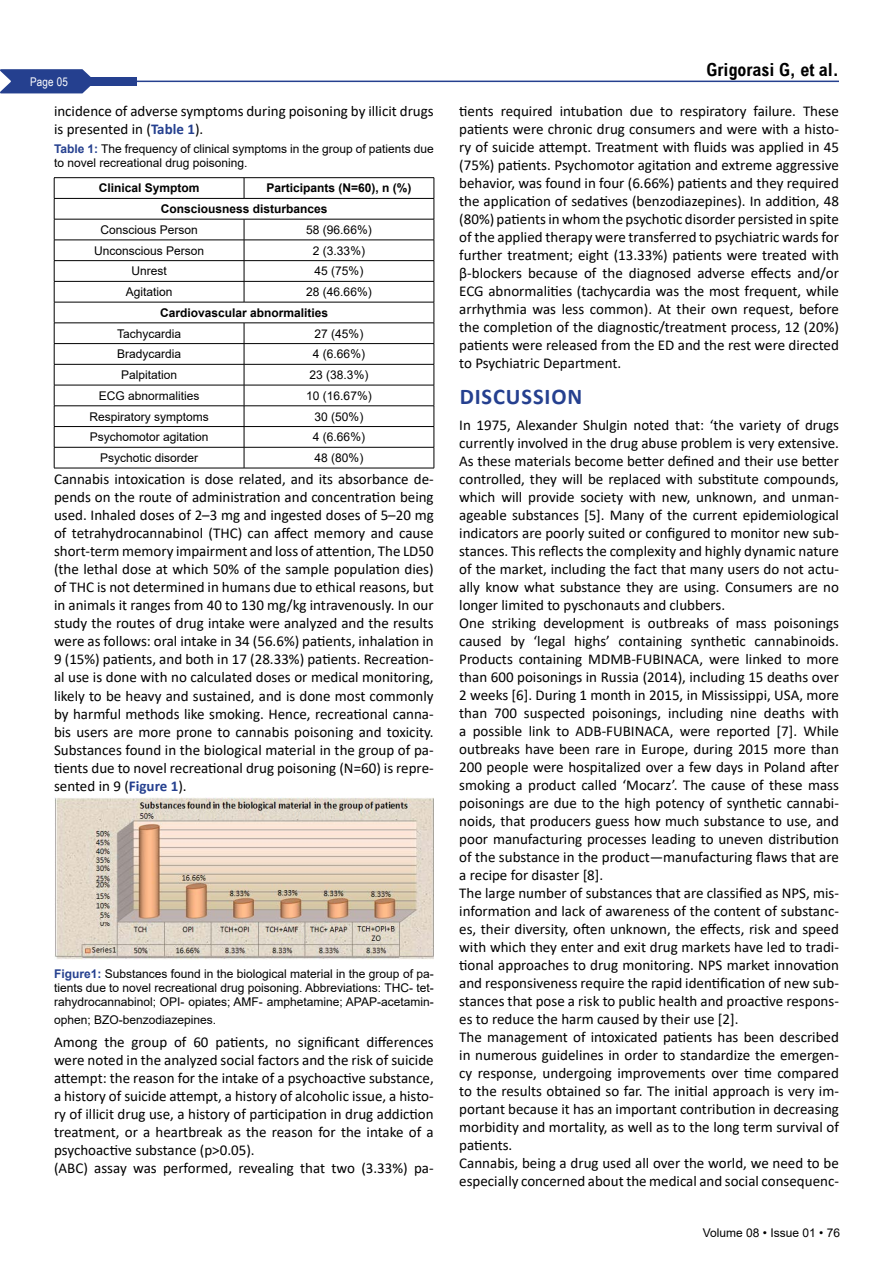
<style>
.page{position:relative;width:893px;height:1263px;background:#fff}
.page>*{position:absolute;margin:0;border:0;box-sizing:border-box;transform-origin:0 0}
.t1{font:700 22.5px "Calibri";letter-spacing:.04em;color:#25408f}
.t2{font:700 condensed 18px "Arial";color:#000}
.t3{font:15px/18px "Calibri";color:#000}
.t4{font:12px/14.4px "Arial";color:#000}
.t5{font:700 12px/20.7px "Arial";color:#000}
.t6{font:12px "Arial Narrow";letter-spacing:.015em;color:#fff}
.s1{font-weight:700;color:#25408f}
</style>
<div class="page">
<hr style="left:54px;top:81px;width:785px;height:1px;background:#25408f">
<svg style="left:0;top:69px;width:91px;height:24px;background:#40579c"></svg>
<div style="left:30px;top:77px;width:106px;height:9px;background:#25408f"></div>
<hr style="left:54px;top:177px;width:190px;height:1px;background:#000">
<hr style="left:244px;top:177px;width:190px;height:1px;background:#000">
<svg style="left:244px;top:178px;width:1px;height:20px"></svg>
<hr style="left:54px;top:198px;width:190px;height:1px;background:#000">
<hr style="left:244px;top:198px;width:190px;height:1px;background:#000">
<hr style="left:54px;top:219px;width:190px;height:1px;background:#000">
<hr style="left:244px;top:219px;width:190px;height:1px;background:#000">
<hr style="left:54px;top:240px;width:190px;height:1px;background:#000">
<hr style="left:244px;top:240px;width:190px;height:1px;background:#000">
<hr style="left:54px;top:260px;width:190px;height:1px;background:#000">
<hr style="left:244px;top:260px;width:190px;height:1px;background:#000">
<hr style="left:54px;top:281px;width:190px;height:1px;background:#000">
<hr style="left:244px;top:281px;width:190px;height:1px;background:#000">
<svg style="left:244px;top:219px;width:1px;height:83px"></svg>
<hr style="left:54px;top:302px;width:190px;height:1px;background:#000">
<hr style="left:244px;top:302px;width:190px;height:1px;background:#000">
<hr style="left:54px;top:323px;width:190px;height:1px;background:#000">
<hr style="left:244px;top:323px;width:190px;height:1px;background:#000">
<hr style="left:54px;top:343px;width:190px;height:1px;background:#000">
<hr style="left:244px;top:343px;width:190px;height:1px;background:#000">
<hr style="left:54px;top:364px;width:190px;height:1px;background:#000">
<hr style="left:244px;top:364px;width:190px;height:1px;background:#000">
<hr style="left:54px;top:385px;width:190px;height:1px;background:#000">
<hr style="left:244px;top:385px;width:190px;height:1px;background:#000">
<hr style="left:54px;top:406px;width:190px;height:1px;background:#000">
<hr style="left:244px;top:406px;width:190px;height:1px;background:#000">
<hr style="left:54px;top:426px;width:190px;height:1px;background:#000">
<hr style="left:244px;top:426px;width:190px;height:1px;background:#000">
<hr style="left:54px;top:447px;width:190px;height:1px;background:#000">
<svg style="left:54px;top:178px;width:1px;height:290px"></svg>
<hr style="left:244px;top:447px;width:190px;height:1px;background:#000">
<svg style="left:244px;top:323px;width:1px;height:145px"></svg>
<svg style="left:434px;top:178px;width:1px;height:290px"></svg>
<hr style="left:54px;top:468px;width:190px;height:1px;background:#000">
<hr style="left:244px;top:468px;width:190px;height:1px;background:#000">
<img style="left:55px;top:798px;width:379px;height:161px">
<p class="t6" style="left:30px;top:73px;width:39px">Page 05</p>
<p class="t3" style="left:54px;top:102px;width:381px">incidence of adverse symptoms during poisoning by illicit drugs is presented in (<span class="s1">Table 1</span>).</p>
<p class="t4" style="left:54px;top:141px;width:381px"><span class="s1">Table 1:</span> The frequency of clinical symptoms in the group of patients due to novel recreational drug poisoning.</p>
<p class="t5" style="left:99px;top:178px;width:102px">Clinical Symptom</p>
<p class="t5" style="left:161px;top:178px;width:252px;text-indent:106px">Participants (N=60), n (%)<br>Consciousness disturbances</p>
<p class="t4" style="left:100px;top:222px;width:99px">Conscious Person</p>
<p class="t4" style="left:306px;top:222px;width:67px">58 (96.66%)</p>
<p class="t4" style="left:94px;top:243px;width:112px">Unconscious Person</p>
<p class="t4" style="left:313px;top:243px;width:54px">2 (3.33%)</p>
<p class="t4" style="left:131px;top:264px;width:37px">Unrest</p>
<p class="t4" style="left:315px;top:264px;width:50px">45 (75%)</p>
<p class="t4" style="left:126px;top:285px;width:48px">Agitation</p>
<p class="t4" style="left:306px;top:285px;width:67px">28 (46.66%)</p>
<p class="t5" style="left:160px;top:302px;width:170px">Cardiovascular abnormalities</p>
<p class="t4" style="left:117px;top:326px;width:66px">Tachycardia</p>
<p class="t4" style="left:315px;top:326px;width:50px">27 (45%)</p>
<p class="t4" style="left:117px;top:347px;width:66px">Bradycardia</p>
<p class="t4" style="left:313px;top:347px;width:54px">4 (6.66%)</p>
<p class="t4" style="left:121px;top:368px;width:58px">Palpitation</p>
<p class="t4" style="left:310px;top:368px;width:60px">23 (38.3%)</p>
<p class="t4" style="left:99px;top:388px;width:102px">ECG abnormalities</p>
<p class="t4" style="left:306px;top:388px;width:67px">10 (16.67%)</p>
<p class="t4" style="left:89px;top:409px;width:121px">Respiratory symptoms</p>
<p class="t4" style="left:315px;top:409px;width:50px">30 (50%)</p>
<p class="t4" style="left:90px;top:430px;width:120px">Psychomotor agitation</p>
<p class="t4" style="left:313px;top:430px;width:54px">4 (6.66%)</p>
<p class="t4" style="left:100px;top:450px;width:100px">Psychotic disorder</p>
<p class="t4" style="left:315px;top:450px;width:50px">48 (80%)</p>
<p class="t3" style="left:54px;top:470px;width:381px;text-align:justify">Cannabis intoxication is dose related, and its absorbance de&shy;pends on the route of administration and concentration being used. Inhaled doses of 2–3 mg and ingested doses of 5–20 mg of tetrahydrocannabinol (THC) can affect memory and cause short-term memory impairment and loss of attention, The LD50 (the lethal dose at which 50% of the sample population dies) of THC is not determined in humans due to ethical reasons, but in animals it ranges from 40 to 130 mg/kg intravenously. In our study the routes of drug intake were analyzed and the results were as follows: oral intake in 34 (56.6%) patients, inhalation in 9 (15%) patients, and both in 17 (28.33%) patients. Recreation&shy;al use is done with no calculated doses or medical monitoring, likely to be heavy and sustained, and is done most commonly by harmful methods like smoking. Hence, recreational canna&shy;bis users are more prone to cannabis poisoning and toxicity.<br>Substances found in the biological material in the group of pa&shy;tients due to novel recreational drug poisoning (N=60) is repre&shy;sented in 9 (<span class="s1">Figure 1</span>).</p>
<p class="t4" style="left:54px;top:966px;width:381px;text-align:justify"><span class="s1">Figure1:</span> Substances found in the biological material in the group of pa&shy;tients due to novel recreational drug poisoning. Abbreviations: THC- tet&shy;rahydrocannabinol; OPI- opiates; AMF- amphetamine; APAP-acetamin-</p>
<p class="t4" style="left:54px;top:1013px;width:164px">ophen; BZO-benzodiazepines.</p>
<p class="t3" style="left:54px;top:1032px;width:381px">Among the group of 60 patients, no significant differences were noted in the analyzed social factors and the risk of suicide attempt: the reason for the intake of a psychoactive substance, a history of suicide attempt, a history of alcoholic issue, a histo&shy;ry of illicit drug use, a history of participation in drug addiction treatment, or a heartbreak as the reason for the intake of a psychoactive substance (p&gt;0.05).<br>(ABC) assay was performed, revealing that two (3.33%) pa-</p>
<p class="t2" style="left:707px;top:60px;width:134px">Grigorasi G, et al.</p>
<p class="t3" style="left:459px;top:102px;width:381px;text-align:justify">tients required intubation due to respiratory failure. These patients were chronic drug consumers and were with a histo&shy;ry of suicide attempt. Treatment with fluids was applied in 45 (75%) patients. Psychomotor agitation and extreme aggressive behavior, was found in four (6.66%) patients and they required the application of sedatives (benzodiazepines). In addition, 48 (80%) patients in whom the psychotic disorder persisted in spite of the applied therapy were transferred to psychiatric wards for further treatment; eight (13.33%) patients were treated with β-blockers because of the diagnosed adverse effects and/or ECG abnormalities (tachycardia was the most frequent, while arrhythmia was less common). At their own request, before the completion of the diagnostic/treatment process, 12 (20%) patients were released from the ED and the rest were directed to Psychiatric Department.</p>
<h1 class="t1" style="left:460px;top:380px;width:124px">DISCUSSION</h1>
<p class="t3" style="left:459px;top:416px;width:381px">In 1975, Alexander Shulgin noted that: ‘the variety of drugs currently involved in the drug abuse problem is very extensive.<br>As these materials become better defined and their use better controlled, they will be replaced with substitute compounds, which will provide society with new, unknown, and unman&shy;ageable substances [5]. Many of the current epidemiological indicators are poorly suited or configured to monitor new sub&shy;stances. This reflects the complexity and highly dynamic nature of the market, including the fact that many users do not actu&shy;ally know what substance they are using. Consumers are no longer limited to pyschonauts and clubbers.<br>One striking development is outbreaks of mass poisonings caused by ‘legal highs’ containing synthetic cannabinoids.<br>Products containing MDMB-FUBINACA, were linked to more than 600 poisonings in Russia (2014), including 15 deaths over 2 weeks [6]. During 1 month in 2015, in Mississippi, USA, more than 700 suspected poisonings, including nine deaths with a possible link to ADB-FUBINACA, were reported [7]. While outbreaks have been rare in Europe, during 2015 more than 200 people were hospitalized over a few days in Poland after smoking a product called ‘Mocarz’. The cause of these mass poisonings are due to the high potency of synthetic cannabi&shy;noids, that producers guess how much substance to use, and poor manufacturing processes leading to uneven distribution of the substance in the product—manufacturing flaws that are a recipe for disaster [8].<br>The large number of substances that are classified as NPS, mis&shy;information and lack of awareness of the content of substanc&shy;es, their diversity, often unknown, the effects, risk and speed with which they enter and exit drug markets have led to tradi&shy;tional approaches to drug monitoring. NPS market innovation and responsiveness require the rapid identification of new sub&shy;stances that pose a risk to public health and proactive respons&shy;es to reduce the harm caused by their use [2].<br>The management of intoxicated patients has been described in numerous guidelines in order to standardize the emergen&shy;cy response, undergoing improvements over time compared to the results obtained so far. The initial approach is very im&shy;portant because it has an important contribution in decreasing morbidity and mortality, as well as to the long term survival of patients.<br>Cannabis, being a drug used all over the world, we need to be especially concerned about the medical and social consequenc-</p>
<p class="t4" style="left:703px;top:1225px;width:139px">Volume 08 • Issue 01 • 76</p>
</div>
